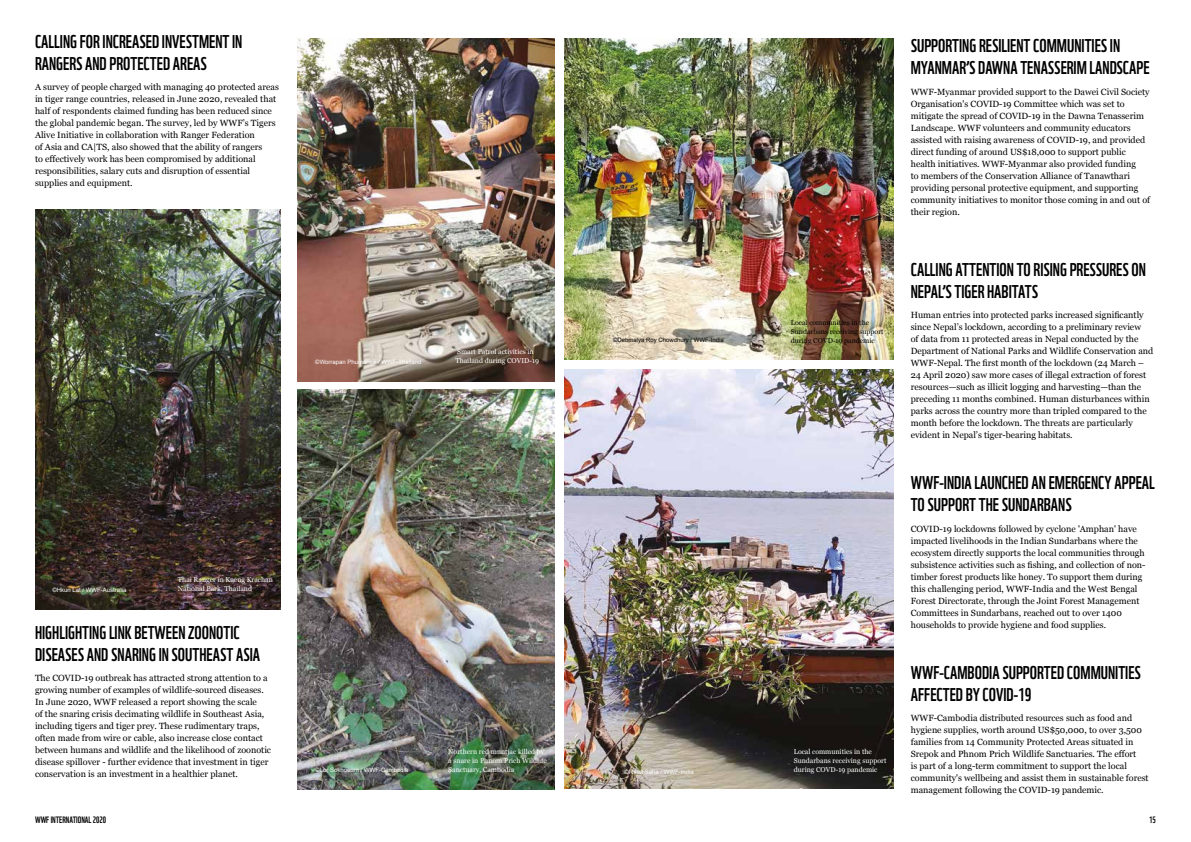
<style>
.page{position:relative;width:1191px;height:842px;background:#fff}
.page>*{position:absolute;margin:0;border:0;box-sizing:border-box;transform-origin:0 0}
.t1{font:18px/22px "WWF";color:#000}
.t2{font:9px/12px "Georgia";color:#000}
.t3{font:9px "WWF";color:#000}
.t4{font:7px/9px "Georgia";color:#fff}
.t5{font:7px/9px "Georgia";color:#000}
.t6{font:6px "Arial";color:#fff}
.t7{font:6px "Arial";color:#000}
</style>
<div class="page">
<img style="left:298px;top:38px;width:257px;height:343px">
<img style="left:564px;top:369px;width:329px;height:420px">
<img style="left:298px;top:390px;width:257px;height:399px">
<img style="left:564px;top:38px;width:329px;height:321px">
<img style="left:35px;top:210px;width:245px;height:399px">
<h1 class="t1" style="left:35px;top:29px;width:209px">CALLING FOR INCREASED INVESTMENT IN<br>RANGERS AND PROTECTED AREAS</h1>
<p class="t2" style="left:35px;top:81px;width:245px">A survey of people charged with managing 40 protected areas in tiger range countries, released in June 2020, revealed that half of respondents claimed funding has been reduced since the global pandemic began. The survey, led by WWF’s Tigers Alive Initiative in collaboration with Ranger Federation<br>of Asia and CA|TS, also showed that the ability of rangers<br>to effectively work has been compromised by additional responsibilities, salary cuts and disruption of essential supplies and equipment.</p>
<p class="t6" style="left:53px;top:586px;width:75px">©Hkun Lat / WWF-Australia</p>
<p class="t4" style="left:178px;top:574px;width:96px">Thai Ranger in Kaeng Krachan<br>National Park, Thailand</p>
<h1 class="t1" style="left:35px;top:620px;width:227px">HIGHLIGHTING LINK BETWEEN ZOONOTIC<br>DISEASES AND SNARING IN SOUTHEAST ASIA</h1>
<p class="t2" style="left:35px;top:672px;width:237px">The COVID-19 outbreak has attracted strong attention to a growing number of examples of wildlife-sourced diseases.<br>In June 2020, WWF released a report showing the scale<br>of the snaring crisis decimating wildlife in Southeast Asia, including tigers and tiger prey. These rudimentary traps, often made from wire or cable, also increase close contact between humans and wildlife and the likelihood of zoonotic disease spillover - further evidence that investment in tiger conservation is an investment in a healthier planet.</p>
<p class="t6" style="left:315px;top:358px;width:108px">©Worrapan Phumanee / WWF-Thailand</p>
<p class="t4" style="left:455px;top:347px;width:85px">Smart Patrol activities in<br>Thailand during COVID-19</p>
<p class="t7" style="left:613px;top:336px;width:112px">©Debmalya Roy Chowdhury / WWF-India</p>
<p class="t5" style="left:791px;top:318px;width:94px">Local communities in the<br>Sundarbans receiving support during COVD-19 pandemic</p>
<p class="t4" style="left:448px;top:746px;width:100px">Northern red muntjac killed by a snare in Phnom Prich Wildlife<br>Sanctuary, Cambodia</p>
<p class="t4" style="left:793px;top:746px;width:94px">Local communities in the<br>Sundarbans receiving support during COVD-19 pandemic</p>
<p class="t6" style="left:315px;top:766px;width:95px">©Lor Sokhoeurn / WWF-Cambodia</p>
<p class="t6" style="left:624px;top:768px;width:71px">©Ratul Saha / WWF-India</p>
<h1 class="t1" style="left:910px;top:33px;width:240px">SUPPORTING RESILIENT COMMUNITIES IN<br>MYANMAR’S DAWNA TENASSERIM LANDSCAPE</h1>
<p class="t2" style="left:910px;top:85px;width:241px">WWF-Myanmar provided support to the Dawei Civil Society Organisation's COVID-19 Committee which was set to mitigate the spread of COVID-19 in the Dawna Tenasserim Landscape. WWF volunteers and community educators assisted with raising awareness of COVID-19, and provided direct funding of around US$18,000 to support public health initiatives. WWF-Myanmar also provided funding<br>to members of the Conservation Alliance of Tanawthari providing personal protective equipment, and supporting community initiatives to monitor those coming in and out of their region.</p>
<h1 class="t1" style="left:910px;top:257px;width:237px">CALLING ATTENTION TO RISING PRESSURES ON<br>NEPAL’S TIGER HABITATS</h1>
<p class="t2" style="left:910px;top:309px;width:244px">Human entries into protected parks increased significantly since Nepal’s lockdown, according to a preliminary review<br>of data from 11 protected areas in Nepal conducted by the Department of National Parks and Wildlife Conservation and WWF-Nepal. The first month of the lockdown (24 March – 24 April 2020) saw more cases of illegal extraction of forest resources—such as illicit logging and harvesting—than the preceding 11 months combined. Human disturbances within parks across the country more than tripled compared to the month before the lockdown. The threats are particularly evident in Nepal’s tiger-bearing habitats.</p>
<h1 class="t1" style="left:910px;top:470px;width:246px">WWF-INDIA LAUNCHED AN EMERGENCY APPEAL<br>TO SUPPORT THE SUNDARBANS</h1>
<p class="t2" style="left:910px;top:522px;width:236px">COVID-19 lockdowns followed by cyclone 'Amphan' have impacted livelihoods in the Indian Sundarbans where the ecosystem directly supports the local communities through subsistence activities such as fishing, and collection of non&shy;timber forest products like honey. To support them during this challenging period, WWF-India and the West Bengal Forest Directorate, through the Joint Forest Management Committees in Sundarbans, reached out to over 1400 households to provide hygiene and food supplies.</p>
<h1 class="t1" style="left:910px;top:660px;width:232px">WWF-CAMBODIA SUPPORTED COMMUNITIES<br>AFFECTED BY COVID-19</h1>
<p class="t2" style="left:910px;top:712px;width:239px">WWF-Cambodia distributed resources such as food and hygiene supplies, worth around US$50,000, to over 3,500 families from 14 Community Protected Areas situated in Srepok and Phnom Prich Wildlife Sanctuaries. The effort<br>is part of a long-term commitment to support the local community's wellbeing and assist them in sustainable forest management following the COVID-19 pandemic.</p>
<p class="t3" style="left:35px;top:813px;width:73px">WWF INTERNATIONAL 2020</p>
<p class="t3" style="left:1149px;top:813px;width:8px">15</p>
</div>
